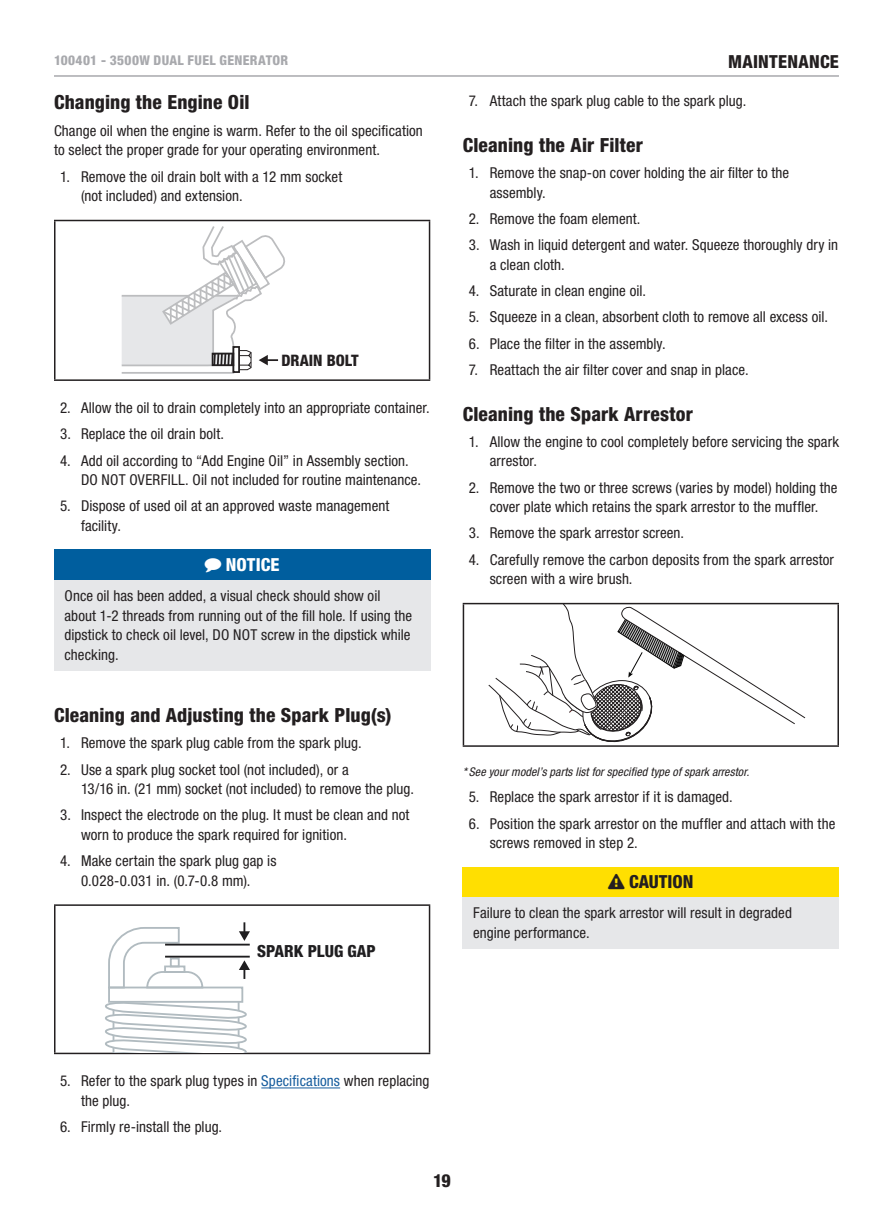
<style>
.page{position:relative;width:893px;height:1212px;background:#fff}
.page>*{position:absolute;margin:0;border:0;box-sizing:border-box;transform-origin:0 0}
.t1{font:800 condensed 19.5px "Helvetica Neue LT Std";letter-spacing:.005em;color:#231f20}
.t2{font:800 condensed 18px "Helvetica Neue LT Std";color:#231f20}
.t3{font:800 condensed 18px "Helvetica Neue LT Std";letter-spacing:.005em;color:#fff}
.t4{font:800 condensed 16.65px "Helvetica Neue LT Std";color:#1f1e20}
.t5{font:800 condensed 15.75px "Helvetica Neue LT Std";color:#231f20}
.t6{font:condensed 15px/19.5px "Helvetica Neue LT Std";letter-spacing:.005em;color:#231f20}
.t7{font:800 condensed 13.5px "Helvetica Neue LT Std";letter-spacing:.025em;color:#a8a9ad}
.t8{font:italic condensed 12px "Helvetica Neue LT Std";letter-spacing:.01em;color:#231f20}
.s1{color:#175d9e}
</style>
<div class="page">
<hr style="left:54px;top:75px;width:785px;height:2px;background:#a8a9ad">
<hr style="left:261px;top:1087px;width:79px;height:1px;background:#175d9e">
<hr style="left:54px;top:220px;width:376px;height:1px;background:#231f20">
<hr style="left:54px;top:221px;width:2px;height:158px;background:#231f20">
<hr style="left:429px;top:221px;width:1px;height:158px;background:#231f20">
<hr style="left:54px;top:379px;width:376px;height:2px;background:#231f20">
<svg style="left:121px;top:226px;width:164px;height:148px"></svg>
<div style="left:232px;top:346px;width:8px;height:27px;border:2px solid #231f20"></div>
<div style="left:212px;top:353px;width:22px;height:13px;border:2px solid #231f20"></div>
<div style="left:54px;top:550px;width:376px;height:30px;background:#005e9e"></div>
<div style="left:54px;top:580px;width:376px;height:90px;background:#e6e7e9"></div>
<hr style="left:54px;top:904px;width:376px;height:2px;background:#231f20">
<hr style="left:54px;top:906px;width:2px;height:147px;background:#231f20">
<hr style="left:429px;top:906px;width:1px;height:147px;background:#231f20">
<hr style="left:54px;top:1053px;width:376px;height:1px;background:#231f20">
<svg style="left:108px;top:927px;width:96px;height:59px"></svg>
<svg style="left:104px;top:1000px;width:144px;height:53px"></svg>
<div style="left:108px;top:986px;width:135px;height:17px;border:2px solid #b1bbc0"></div>
<hr style="left:165px;top:944px;width:85px;height:1px;background:#1f1e20">
<hr style="left:165px;top:956px;width:85px;height:1px;background:#1f1e20">
<svg style="left:239px;top:922px;width:11px;height:19px"></svg>
<svg style="left:239px;top:960px;width:11px;height:19px"></svg>
<hr style="left:463px;top:603px;width:376px;height:1px;background:#231f20">
<hr style="left:463px;top:604px;width:1px;height:141px;background:#231f20">
<hr style="left:837px;top:604px;width:2px;height:141px;background:#231f20">
<hr style="left:463px;top:745px;width:376px;height:2px;background:#231f20">
<svg style="left:488px;top:604px;width:318px;height:139px"></svg>
<div style="left:463px;top:867px;width:376px;height:30px;background:#ffdf01"></div>
<div style="left:463px;top:897px;width:376px;height:51px;background:#e6e7e9"></div>
<p class="t7" style="left:54px;top:52px;width:116px">100401 - 3500W Dual</p>
<p class="t7" style="left:188px;top:52px;width:15px">Fuel</p>
<p class="t7" style="left:219px;top:52px;width:17px">Generator</p>
<p class="t2" style="left:728px;top:50px;width:25px">Maintenance</p>
<h1 class="t1" style="left:54px;top:90px;width:197px">Changing the Engine Oil</h1>
<p class="t6" style="left:54px;top:121px;width:370px">Change oil when the engine is warm. Refer to the oil specification to select the proper grade for your operating environment.</p>
<p class="t6" style="left:81px;top:166px;width:263px;text-indent:-21px">1. Remove the oil drain bolt with a 12 mm socket (not included) and extension.</p>
<p class="t5" style="left:282px;top:351px;width:79px">DRAIN BOLT</p>
<p class="t6" style="left:60px;top:398px;width:371px">2. Allow the oil to drain completely into an appropriate container.</p>
<p class="t6" style="left:60px;top:424px;width:166px">3. Replace the oil drain bolt.</p>
<p class="t6" style="left:81px;top:450px;width:342px;text-indent:-21px">4. Add oil according to “Add Engine Oil” in Assembly section.<br>DO NOT OVERFILL. Oil not included for routine maintenance.</p>
<p class="t6" style="left:81px;top:496px;width:310px;text-indent:-21px">5. Dispose of used oil at an approved waste management facility.</p>
<p class="t3" style="left:205px;top:553px;width:76px">◆ NOTICE</p>
<p class="t6" style="left:64px;top:586px;width:349px">Once oil has been added, a visual check should show oil about 1-2 threads from running out of the fill hole. If using the dipstick to check oil level, DO NOT screw in the dipstick while checking.</p>
<h1 class="t1" style="left:54px;top:703px;width:339px">Cleaning and Adjusting the Spark Plug(s)</h1>
<p class="t6" style="left:60px;top:733px;width:303px">1. Remove the spark plug cable from the spark plug.</p>
<p class="t6" style="left:81px;top:759px;width:335px;text-indent:-21px">2. Use a spark plug socket tool (not included), or a<br>13/16 in. (21 mm) socket (not included) to remove the plug.</p>
<p class="t6" style="left:81px;top:805px;width:330px;text-indent:-21px">3. Inspect the electrode on the plug. It must be clean and not worn to produce the spark required for ignition.</p>
<p class="t6" style="left:60px;top:851px;width:218px;text-align:center">4. Make certain the spark plug gap is<br>0.028-0.031 in. (0.7-0.8 mm).</p>
<p class="t4" style="left:257px;top:940px;width:120px">SPARK PLUG GAP</p>
<p class="t6" style="left:469px;top:91px;width:279px">7. Attach the spark plug cable to the spark plug.</p>
<h1 class="t1" style="left:463px;top:133px;width:182px">Cleaning the Air Filter</h1>
<p class="t6" style="left:490px;top:163px;width:301px;text-indent:-21px">1. Remove the snap-on cover holding the air filter to the assembly.</p>
<p class="t6" style="left:469px;top:209px;width:173px">2. Remove the foam element.</p>
<p class="t6" style="left:490px;top:235px;width:350px;text-indent:-21px">3. Wash in liquid detergent and water. Squeeze thoroughly dry in a clean cloth.</p>
<p class="t6" style="left:469px;top:281px;width:179px">4. Saturate in clean engine oil.</p>
<p class="t6" style="left:469px;top:307px;width:361px">5. Squeeze in a clean, absorbent cloth to remove all excess oil.</p>
<p class="t6" style="left:469px;top:333px;width:199px">6. Place the filter in the assembly.</p>
<p class="t6" style="left:469px;top:360px;width:281px">7. Reattach the air filter cover and snap in place.</p>
<h1 class="t1" style="left:463px;top:402px;width:232px">Cleaning the Spark Arrestor</h1>
<p class="t6" style="left:490px;top:432px;width:351px;text-indent:-21px">1. Allow the engine to cool completely before servicing the spark arrestor.</p>
<p class="t6" style="left:469px;top:477px;width:370px;text-align:center">2. Remove the two or three screws (varies by model) holding the cover plate which retains the spark arrestor to the muffler.</p>
<p class="t6" style="left:469px;top:523px;width:217px">3. Remove the spark arrestor screen.</p>
<p class="t6" style="left:490px;top:549px;width:346px;text-indent:-21px">4. Carefully remove the carbon deposits from the spark arrestor screen with a wire brush.</p>
<p class="t8" style="left:463px;top:765px;width:288px">* See your model’s parts list for specified type of spark arrestor.</p>
<p class="t6" style="left:469px;top:787px;width:266px">5. Replace the spark arrestor if it is damaged.</p>
<p class="t6" style="left:490px;top:813px;width:347px;text-indent:-21px">6. Position the spark arrestor on the muffler and attach with the screws removed in step 2.</p>
<p class="t2" style="left:608px;top:871px;width:87px">❑ CAUTION</p>
<p class="t6" style="left:473px;top:903px;width:320px">Failure to clean the spark arrestor will result in degraded engine performance.</p>
<p class="t6" style="left:81px;top:1071px;width:350px;text-indent:-21px">5. Refer to the spark plug types in <span class="s1">Specifications</span> when replacing the plug.</p>
<p class="t6" style="left:60px;top:1117px;width:164px">6. Firmly re-install the plug.</p>
<p class="t2" style="left:433px;top:1169px;width:19px">19</p>
</div>
